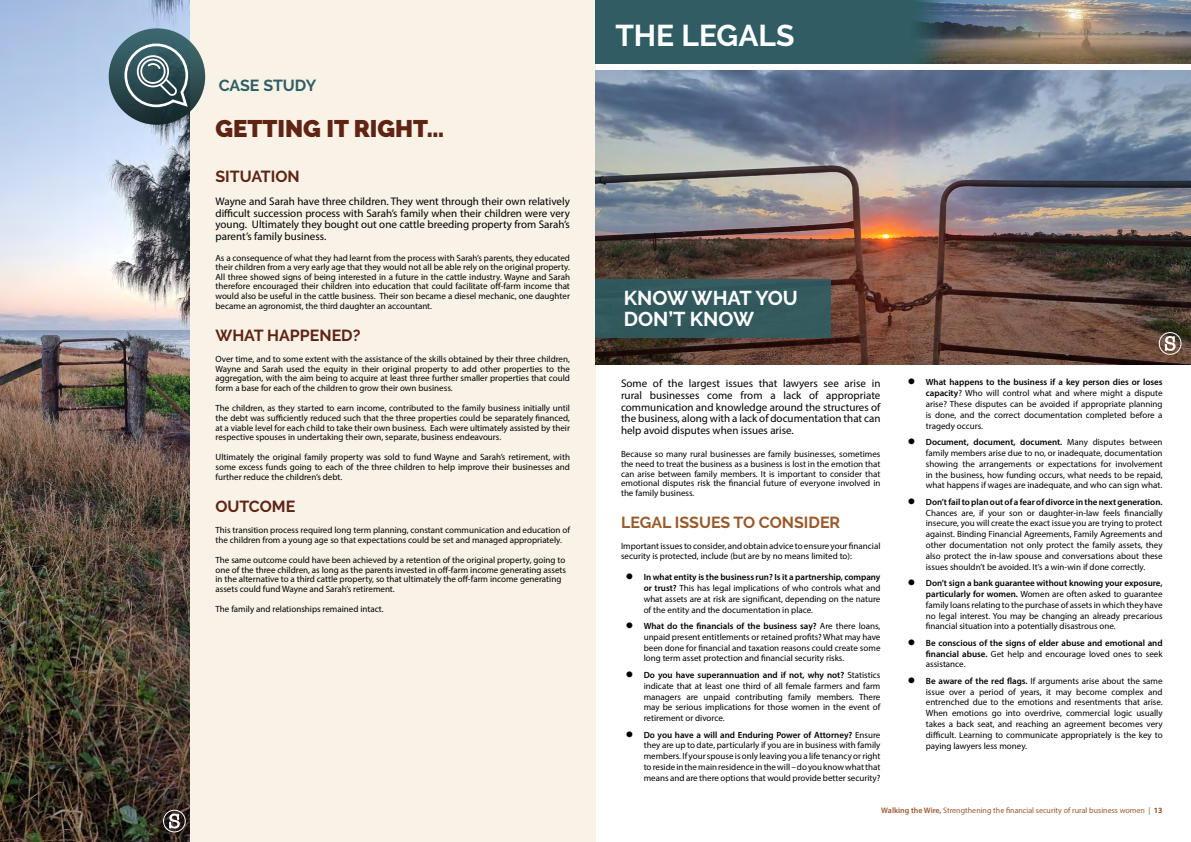
<style>
.page{position:relative;width:1191px;height:842px;background:#fff}
.page>*{position:absolute;margin:0;border:0;box-sizing:border-box;transform-origin:0 0}
.Heading_1{font:700 30px "Raleway";color:#fff}
.Heading_1-2{font:900 24px "Raleway";color:#5f2414}
.Heading_1-3{font:700 20px/21.4px "Raleway";color:#fff}
.Heading_1-4{font:700 16px "Raleway";color:#5f2414}
.Heading_1-5{font:700 16px "Raleway";color:#9a5a2b}
.Heading_-_Steps__b{font:700 16px "Raleway";letter-spacing:-.005em;color:#2f5d63}
.Paragraph_1{font:11px/11.8px "Myriad Pro";color:#000;text-align:justify}
.Paragraph_1-2{font:9px/10.8px "Myriad Pro";color:#000;text-align:justify}
.t1{font:600 9px/10.8px "Myriad Pro";color:#000;text-align:justify}
.t2{font:8px "Myriad Pro";color:#9a5a2b}
.s1{font-weight:600}
.s2{font-weight:400}
.s3{font-weight:700}
</style>
<div class="page">
<div style="left:0;top:0;width:595px;height:842px;background:#f8f2e7"></div>
<img style="left:0;top:0;width:190px;height:842px">
<svg style="left:109px;top:28px;width:96px;height:97px;background:#2e4d52"></svg>
<svg style="left:123px;top:42px;width:67px;height:67px;background:#577175"></svg>
<div style="left:163px;top:810px;width:23px;height:22px;border:1px solid #fff;border-radius:50%"></div>
<svg style="left:169px;top:814px;width:11px;height:14px"></svg>
<img style="left:595px;top:71px;width:596px;height:293px">
<div style="left:595px;top:279px;width:236px;height:58px;background:#2f5d63"></div>
<div style="left:595px;top:0;width:596px;height:64px;background:#2f5d63"></div>
<img style="left:917px;top:0;width:274px;height:64px">
<div style="left:1158px;top:332px;width:23px;height:23px;border:1px solid #fff;border-radius:50%"></div>
<svg style="left:1164px;top:336px;width:11px;height:15px"></svg>
<p class="Heading_-_Steps__b" style="left:219px;top:76px;width:99px">CASE STUDY</p>
<p class="Heading_1-2" style="left:215px;top:115px;width:230px">GETTING IT RIGHT…</p>
<p class="Heading_1-4" style="left:215px;top:167px;width:86px">SITUATION</p>
<p class="Paragraph_1" style="left:215px;top:195px;width:356px">Wayne and Sarah have three children. They went through their own relatively difficult succession process with Sarah’s family when their children were very young. Ultimately they bought out one cattle breeding property from Sarah’s parent’s family business.</p>
<p class="Paragraph_1-2" style="left:215px;top:253px;width:356px;line-height:9.6px">As a consequence of what they had learnt from the process with Sarah’s parents, they educated their children from a very early age that they would not all be able rely on the original property.<br>All three showed signs of being interested in a future in the cattle industry. Wayne and Sarah therefore encouraged their children into education that could facilitate off-farm income that would also be useful in the cattle business. Their son became a diesel mechanic, one daughter became an agronomist, the third daughter an accountant.</p>
<p class="Heading_1-4" style="left:215px;top:326px;width:146px">WHAT HAPPENED?</p>
<p class="Paragraph_1-2" style="left:215px;top:354px;width:356px;line-height:9.6px">Over time, and to some extent with the assistance of the skills obtained by their three children, Wayne and Sarah used the equity in their original property to add other properties to the aggregation, with the aim being to acquire at least three further smaller properties that could form a base for each of the children to grow their own business.</p>
<p class="Paragraph_1-2" style="left:215px;top:403px;width:356px;line-height:9.6px">The children, as they started to earn income, contributed to the family business initially until the debt was sufficiently reduced such that the three properties could be separately financed, at a viable level for each child to take their own business. Each were ultimately assisted by their respective spouses in undertaking their own, separate, business endeavours.</p>
<p class="Paragraph_1-2" style="left:215px;top:452px;width:356px;line-height:9.6px">Ultimately the original family property was sold to fund Wayne and Sarah’s retirement, with some excess funds going to each of the three children to help improve their businesses and further reduce the children’s debt.</p>
<p class="Heading_1-4" style="left:215px;top:497px;width:81px">OUTCOME</p>
<p class="Paragraph_1-2" style="left:215px;top:525px;width:356px;line-height:9.6px">This transition process required long term planning, constant communication and education of the children from a young age so that expectations could be set and managed appropriately.</p>
<p class="Paragraph_1-2" style="left:215px;top:555px;width:352px;line-height:9.6px;text-align:left">The same outcome could have been achieved by a retention of the original property, going to one of the three children, as long as the parents invested in off-farm income generating assets in the alternative to a third cattle property, so that ultimately the off-farm income generating assets could fund Wayne and Sarah’s retirement.</p>
<p class="Paragraph_1-2" style="left:215px;top:604px;width:170px">The family and relationships remained intact.</p>
<p class="Heading_1" style="left:615px;top:18px;width:181px">THE LEGALS</p>
<p class="Heading_1-3" style="left:624px;top:287px;width:176px">KNOW WHAT YOU<br>DON’T KNOW</p>
<p class="Paragraph_1" style="left:621px;top:377px;width:261px">Some of the largest issues that lawyers see arise in rural businesses come from a lack of appropriate communication and knowledge around the structures of the business, along with a lack of documentation that can help avoid disputes when issues arise.</p>
<p class="Paragraph_1-2" style="left:621px;top:449px;width:261px;line-height:9.6px">Because so many rural businesses are family businesses, sometimes the need to treat the business as a business is lost in the emotion that can arise between family members. It is important to consider that emotional disputes risk the financial future of everyone involved in the family business.</p>
<p class="Heading_1-5" style="left:621px;top:513px;width:221px">LEGAL ISSUES TO CONSIDER</p>
<p class="Paragraph_1-2" style="left:621px;top:541px;width:261px;line-height:9.6px">Important issues to consider, and obtain advice to ensure your financial security is protected, include (but are by no means limited to):</p>
<p class="Paragraph_1-2" style="left:643px;top:572px;width:238px"><span class="s1">In what entity is the business run? Is it a partnership, company or trust?</span> This has legal implications of who controls what and what assets are at risk are significant, depending on the nature of the entity and the documentation in place.</p>
<p class="Paragraph_1-2" style="left:643px;top:620px;width:238px"><span class="s1">What do the financials of the business say?</span> Are there loans, unpaid present entitlements or retained profits? What may have been done for financial and taxation reasons could create some long term asset protection and financial security risks.</p>
<p class="Paragraph_1-2" style="left:643px;top:669px;width:238px"><span class="s1">Do you have superannuation and if not, why not?</span> Statistics indicate that at least one third of all female farmers and farm managers are unpaid contributing family members. There may be serious implications for those women in the event of retirement or divorce.</p>
<p class="Paragraph_1-2" style="left:643px;top:729px;width:238px"><span class="s1">Do you have a will and Enduring Power of Attorney?</span> Ensure they are up to date, particularly if you are in business with family members. If your spouse is only leaving you a life tenancy or right to reside in the main residence in the will – do you know what that means and are there options that would provide better security?</p>
<p class="Paragraph_1-2" style="left:926px;top:377px;width:238px"><span class="s1">What happens to the business if a key person dies or loses capacity</span>? Who will control what and where might a dispute arise? These disputes can be avoided if appropriate planning is done, and the correct documentation completed before a tragedy occurs.</p>
<p class="Paragraph_1-2" style="left:926px;top:437px;width:238px"><span class="s1">Document, document, document.</span> Many disputes between family members arise due to no, or inadequate, documentation showing the arrangements or expectations for involvement in the business, how funding occurs, what needs to be repaid, what happens if wages are inadequate, and who can sign what.</p>
<p class="Paragraph_1-2" style="left:926px;top:496px;width:238px"><span class="s1">Don’t fail to plan out of a fear of divorce in the next generation.<br></span>Chances are, if your son or daughter-in-law feels financially insecure, you will create the exact issue you are trying to protect against. Binding Financial Agreements, Family Agreements and other documentation not only protect the family assets, they also protect the in-law spouse and conversations about these issues shouldn’t be avoided. It’s a win-win if done correctly.</p>
<p class="Paragraph_1-2" style="left:926px;top:577px;width:238px"><span class="s1">Don’t sign a bank guarantee without knowing your exposure, particularly for women.</span> Women are often asked to guarantee family loans relating to the purchase of assets in which they have no legal interest. You may be changing an already precarious financial situation into a potentially disastrous one.</p>
<p class="t1" style="left:926px;top:637px;width:238px">Be conscious of the signs of elder abuse and emotional and financial abuse. <span class="s2">Get help and encourage loved ones to seek assistance.</span></p>
<p class="Paragraph_1-2" style="left:926px;top:675px;width:238px"><span class="s1">Be aware of the red flags.</span> If arguments arise about the same issue over a period of years, it may become complex and entrenched due to the emotions and resentments that arise.<br>When emotions go into overdrive, commercial logic usually takes a back seat, and reaching an agreement becomes very difficult. Learning to communicate appropriately is the key to paying lawyers less money.</p>
<p class="t2" style="left:881px;top:805px;width:283px"><span class="s1">Walking the Wire,</span> Strengthening the financial security of rural business women | <span class="s3">13</span></p>
</div>
